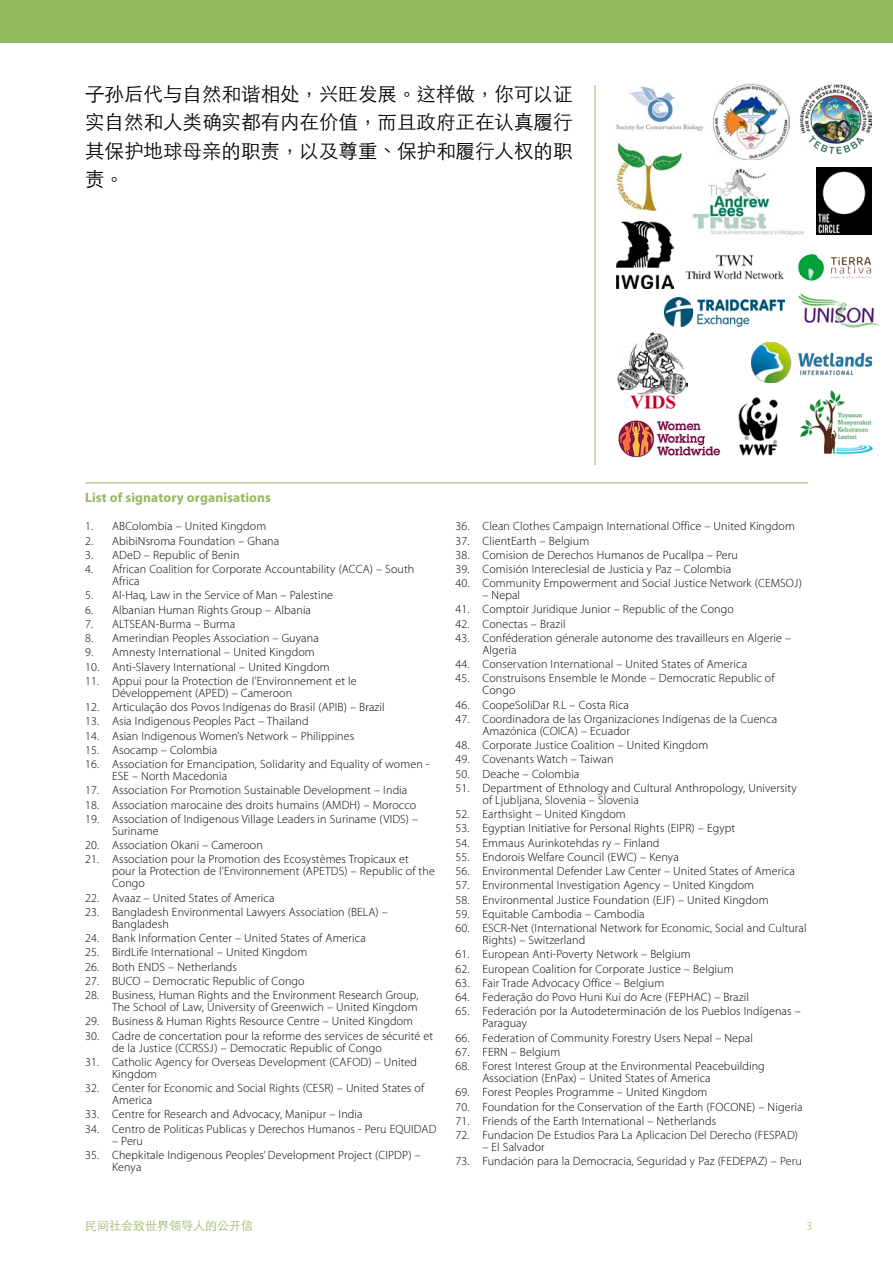
<style>
.page{position:relative;width:893px;height:1263px;background:#fff}
.page>*{position:absolute;margin:0;border:0;box-sizing:border-box;transform-origin:0 0}
.t1{font:300 19.5px/28.5px "ST Heiti TC";color:#000;text-align:justify}
.t2{font:700 13.5px "Myriad Pro";letter-spacing:.01em;color:#94ba60}
.t3{font:300 12px/12px "Myriad Pro";letter-spacing:.01em;color:#000}
.t4{font:300 12px "ST Heiti TC";color:#94ba60}
.t5{font:300 12px "Myriad Pro";color:#94ba60}
</style>
<div class="page">
<div style="left:0;top:0;width:893px;height:43px;background:#94ba60"></div>
<hr style="left:595px;top:85px;width:1px;height:1093px;background:#94ba60">
<div style="left:584px;top:465px;width:31px;height:761px;background:#fff"></div>
<img style="left:712px;top:84px;width:77px;height:75px">
<img style="left:615px;top:86px;width:89px;height:46px">
<img style="left:616px;top:142px;width:67px;height:70px">
<img style="left:685px;top:254px;width:99px;height:26px">
<img style="left:664px;top:297px;width:120px;height:29px">
<img style="left:618px;top:420px;width:103px;height:38px">
<img style="left:800px;top:84px;width:72px;height:69px">
<img style="left:798px;top:253px;width:74px;height:28px">
<img style="left:817px;top:168px;width:55px;height:66px">
<img style="left:798px;top:293px;width:81px;height:35px">
<img style="left:617px;top:332px;width:70px;height:77px">
<img style="left:751px;top:342px;width:121px;height:40px">
<img style="left:738px;top:397px;width:40px;height:59px">
<img style="left:800px;top:390px;width:73px;height:65px">
<img style="left:692px;top:168px;width:112px;height:68px">
<img style="left:617px;top:221px;width:57px;height:67px">
<hr style="left:85px;top:483px;width:723px;height:1px;background:#94ba60">
<h1 class="t1" style="left:85px;top:77px;width:489px">子孙后代与自然和谐相处，兴旺发展。这样做，你可以证实自然和人类确实都有内在价值，而且政府正在认真履行其保护地球母亲的职责，以及尊重、保护和履行人权的职责。</h1>
<p class="t2" style="left:85px;top:489px;width:188px">List of signatory organisations</p>
<p class="t3" style="left:85px;top:520px;width:183px">1. ABColombia – United Kingdom</p>
<p class="t3" style="left:85px;top:535px;width:196px">2. AbibiNsroma Foundation – Ghana</p>
<p class="t3" style="left:85px;top:549px;width:156px">3. ADeD – Republic of Benin</p>
<p class="t3" style="left:112px;top:563px;width:304px;text-indent:-27px">4. African Coalition for Corporate Accountability (ACCA) – South<br>Africa</p>
<p class="t3" style="left:85px;top:589px;width:250px">5. Al-Haq, Law in the Service of Man – Palestine</p>
<p class="t3" style="left:85px;top:604px;width:228px">6. Albanian Human Rights Group – Albania</p>
<p class="t3" style="left:85px;top:618px;width:152px">7. ALTSEAN-Burma – Burma</p>
<p class="t3" style="left:85px;top:632px;width:235px">8. Amerindian Peoples Association – Guyana</p>
<p class="t3" style="left:85px;top:646px;width:231px">9. Amnesty International – United Kingdom</p>
<p class="t3" style="left:85px;top:660px;width:246px">10. Anti-Slavery International – United Kingdom</p>
<p class="t3" style="left:112px;top:675px;width:246px;text-indent:-27px">11. Appui pour la Protection de l’Environnement et le<br>Développement (APED) – Cameroon</p>
<p class="t3" style="left:85px;top:701px;width:301px">12. Articulação dos Povos Indígenas do Brasil (APIB) – Brazil</p>
<p class="t3" style="left:85px;top:715px;width:225px">13. Asia Indigenous Peoples Pact – Thailand</p>
<p class="t3" style="left:85px;top:729px;width:271px">14. Asian Indigenous Women’s Network – Philippines</p>
<p class="t3" style="left:85px;top:744px;width:134px">15. Asocamp – Colombia</p>
<p class="t3" style="left:112px;top:758px;width:319px;text-indent:-27px">16. Association for Emancipation, Solidarity and Equality of women -<br>ESE – North Macedonia</p>
<p class="t3" style="left:85px;top:784px;width:324px">17. Association For Promotion Sustainable Development – India</p>
<p class="t3" style="left:85px;top:798px;width:333px">18. Association marocaine des droits humains (AMDH) – Morocco</p>
<p class="t3" style="left:112px;top:813px;width:308px;text-indent:-27px">19. Association of Indigenous Village Leaders in Suriname (VIDS) –<br>Suriname</p>
<p class="t3" style="left:85px;top:839px;width:179px">20. Association Okani – Cameroon</p>
<p class="t3" style="left:112px;top:853px;width:324px;text-indent:-27px">21. Association pour la Promotion des Ecosystèmes Tropicaux et pour la Protection de l’Environnement (APETDS) – Republic of the<br>Congo</p>
<p class="t3" style="left:85px;top:891px;width:191px">22. Avaaz – United States of America</p>
<p class="t3" style="left:112px;top:906px;width:277px;text-indent:-27px">23. Bangladesh Environmental Lawyers Association (BELA) –<br>Bangladesh</p>
<p class="t3" style="left:85px;top:932px;width:282px">24. Bank Information Center – United States of America</p>
<p class="t3" style="left:85px;top:946px;width:224px">25. BirdLife International – United Kingdom</p>
<p class="t3" style="left:85px;top:960px;width:154px">26. Both ENDS – Netherlands</p>
<p class="t3" style="left:85px;top:975px;width:221px">27. BUCO – Democratic Republic of Congo</p>
<p class="t3" style="left:85px;top:989px;width:335px;text-align:right">28. Business, Human Rights and the Environment Research Group,<br>The School of Law, University of Greenwich – United Kingdom</p>
<p class="t3" style="left:85px;top:1015px;width:330px">29. Business &amp; Human Rights Resource Centre – United Kingdom</p>
<p class="t3" style="left:112px;top:1029px;width:323px;text-indent:-27px">30. Cadre de concertation pour la reforme des services de sécurité et de la Justice (CCRSSJ) – Democratic Republic of Congo</p>
<p class="t3" style="left:112px;top:1056px;width:306px;text-indent:-27px">31. Catholic Agency for Overseas Development (CAFOD) – United<br>Kingdom</p>
<p class="t3" style="left:112px;top:1082px;width:314px;text-indent:-27px">32. Center for Economic and Social Rights (CESR) – United States of<br>America</p>
<p class="t3" style="left:85px;top:1108px;width:279px">33. Centre for Research and Advocacy, Manipur – India</p>
<p class="t3" style="left:85px;top:1122px;width:353px">34. Centro de Politicas Publicas y Derechos Humanos - Peru EQUIDAD</p>
<p class="t3" style="left:112px;top:1134px;width:32px">– Peru</p>
<p class="t3" style="left:112px;top:1149px;width:310px;text-indent:-27px">35. Chepkitale Indigenous Peoples’ Development Project (CIPDP) –<br>Kenya</p>
<p class="t3" style="left:455px;top:520px;width:341px">36. Clean Clothes Campaign International Office – United Kingdom</p>
<p class="t3" style="left:455px;top:534px;width:135px">37. ClientEarth – Belgium</p>
<p class="t3" style="left:455px;top:549px;width:284px">38. Comision de Derechos Humanos de Pucallpa – Peru</p>
<p class="t3" style="left:455px;top:563px;width:277px">39. Comisión Intereclesial de Justicia y Paz – Colombia</p>
<p class="t3" style="left:455px;top:577px;width:348px">40. Community Empowerment and Social Justice Network (CEMSOJ)</p>
<p class="t3" style="left:482px;top:589px;width:39px">– Nepal</p>
<p class="t3" style="left:455px;top:603px;width:280px">41. Comptoir Juridique Junior – Republic of the Congo</p>
<p class="t3" style="left:455px;top:618px;width:112px">42. Conectas – Brazil</p>
<p class="t3" style="left:482px;top:632px;width:310px;text-indent:-27px">43. Conféderation génerale autonome des travailleurs en Algerie –<br>Algeria</p>
<p class="t3" style="left:455px;top:658px;width:293px">44. Conservation International – United States of America</p>
<p class="t3" style="left:482px;top:672px;width:294px;text-indent:-27px">45. Construisons Ensemble le Monde – Democratic Republic of<br>Congo</p>
<p class="t3" style="left:455px;top:699px;width:175px">46. CoopeSoliDar R.L – Costa Rica</p>
<p class="t3" style="left:482px;top:713px;width:296px;text-indent:-27px">47. Coordinadora de las Organizaciones Indígenas de la Cuenca<br>Amazónica (COICA) – Ecuador</p>
<p class="t3" style="left:455px;top:739px;width:254px">48. Corporate Justice Coalition – United Kingdom</p>
<p class="t3" style="left:455px;top:753px;width:159px">49. Covenants Watch – Taiwan</p>
<p class="t3" style="left:455px;top:767px;width:125px">50. Deache – Colombia</p>
<p class="t3" style="left:482px;top:782px;width:316px;text-indent:-27px">51. Department of Ethnology and Cultural Anthropology, University of Ljubljana, Slovenia – Slovenia</p>
<p class="t3" style="left:455px;top:808px;width:172px">52. Earthsight – United Kingdom</p>
<p class="t3" style="left:455px;top:822px;width:281px">53. Egyptian Initiative for Personal Rights (EIPR) – Egypt</p>
<p class="t3" style="left:455px;top:836px;width:205px">54. Emmaus Aurinkotehdas ry – Finland</p>
<p class="t3" style="left:455px;top:851px;width:225px">55. Endorois Welfare Council (EWC) – Kenya</p>
<p class="t3" style="left:455px;top:865px;width:341px">56. Environmental Defender Law Center – United States of America</p>
<p class="t3" style="left:455px;top:879px;width:300px">57. Environmental Investigation Agency – United Kingdom</p>
<p class="t3" style="left:455px;top:893px;width:314px">58. Environmental Justice Foundation (EJF) – United Kingdom</p>
<p class="t3" style="left:455px;top:908px;width:191px">59. Equitable Cambodia – Cambodia</p>
<p class="t3" style="left:482px;top:922px;width:326px;text-indent:-27px">60. ESCR-Net (International Network for Economic, Social and Cultural<br>Rights) – Switzerland</p>
<p class="t3" style="left:455px;top:948px;width:237px">61. European Anti-Poverty Network – Belgium</p>
<p class="t3" style="left:455px;top:962px;width:280px">62. European Coalition for Corporate Justice – Belgium</p>
<p class="t3" style="left:455px;top:977px;width:210px">63. Fair Trade Advocacy Office – Belgium</p>
<p class="t3" style="left:455px;top:991px;width:295px">64. Federação do Povo Huni Kui do Acre (FEPHAC) – Brazil</p>
<p class="t3" style="left:482px;top:1005px;width:320px;text-indent:-27px">65. Federación por la Autodeterminación de los Pueblos Indígenas –<br>Paraguay</p>
<p class="t3" style="left:455px;top:1031px;width:299px">66. Federation of Community Forestry Users Nepal – Nepal</p>
<p class="t3" style="left:455px;top:1046px;width:106px">67. FERN – Belgium</p>
<p class="t3" style="left:482px;top:1060px;width:284px;text-indent:-27px">68. Forest Interest Group at the Environmental Peacebuilding<br>Association (EnPax) – United States of America</p>
<p class="t3" style="left:455px;top:1086px;width:253px">69. Forest Peoples Programme – United Kingdom</p>
<p class="t3" style="left:455px;top:1100px;width:349px">70. Foundation for the Conservation of the Earth (FOCONE) – Nigeria</p>
<p class="t3" style="left:455px;top:1115px;width:262px">71. Friends of the Earth International – Netherlands</p>
<p class="t3" style="left:455px;top:1129px;width:344px">72. Fundacion De Estudios Para La Aplicacion Del Derecho (FESPAD)</p>
<p class="t3" style="left:482px;top:1141px;width:64px">– El Salvador</p>
<p class="t3" style="left:455px;top:1155px;width:348px">73. Fundación para la Democracia, Seguridad y Paz (FEDEPAZ) – Peru</p>
<p class="t4" style="left:85px;top:1215px;width:169px">民间社会致世界领导人的公开信</p>
<p class="t5" style="left:806px;top:1219px;width:7px">3</p>
</div>
